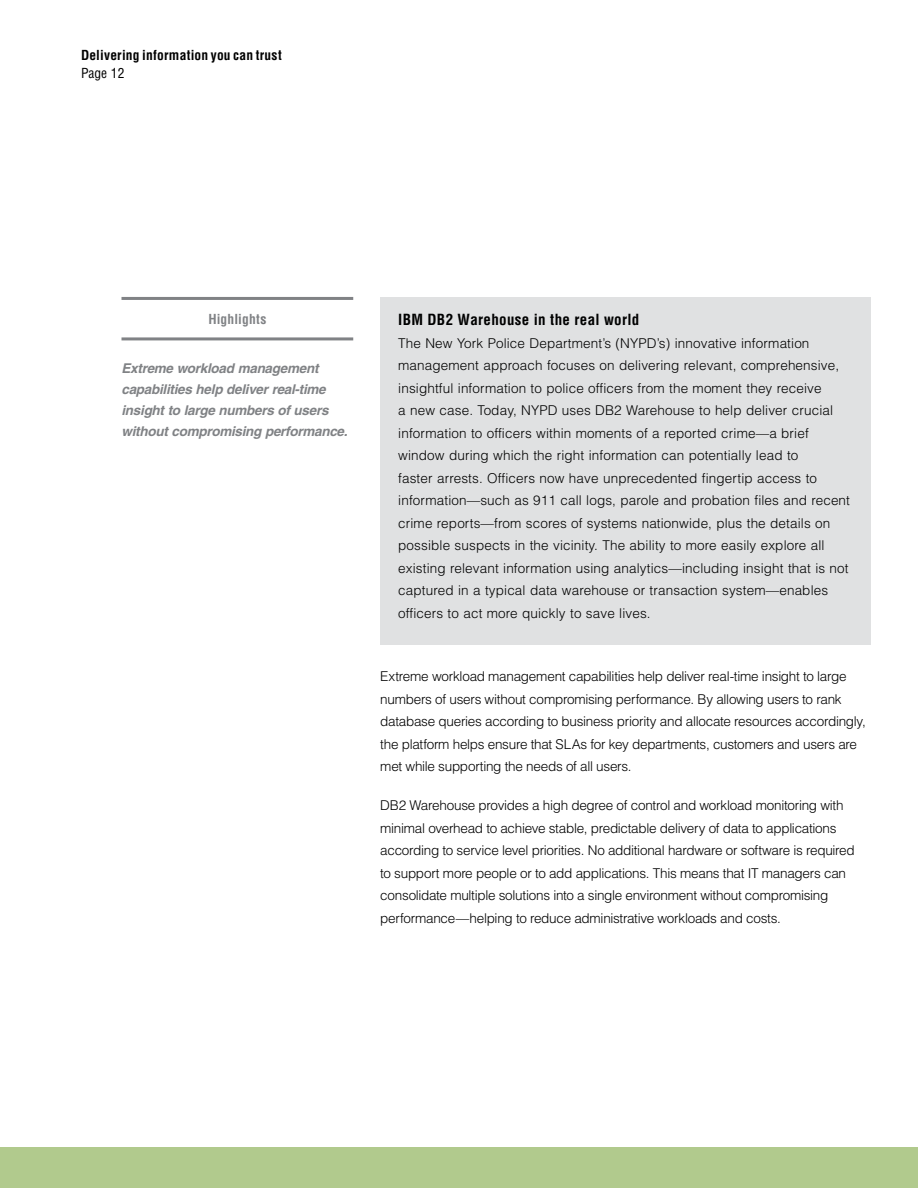
<style>
.page{position:relative;width:918px;height:1188px;background:#fff}
.page>*{position:absolute;margin:0;border:0;box-sizing:border-box;transform-origin:0 0}
.t1{font:700 condensed 15px "Helvetica";letter-spacing:.02em;color:#000}
.t2{font:300 13.5px/22.5px "Helvetica";letter-spacing:.01em;color:#000}
.t3{font:300 13.5px/22.5px "Helvetica";letter-spacing:-.01em;color:#000}
.t4{font:italic 700 13.5px/21px "Helvetica";letter-spacing:-.02em;color:#808285}
.t5{font:700 condensed 13.5px/18px "Helvetica";letter-spacing:.015em;color:#000}
.t6{font:700 condensed 13.5px "Helvetica";letter-spacing:.01em;color:#808285}
.s1{font-weight:400}
</style>
<div class="page">
<div style="left:380px;top:297px;width:491px;height:348px;background:#e0e1e2"></div>
<hr style="left:122px;top:297px;width:231px;height:3px;background:#808285">
<hr style="left:122px;top:337px;width:231px;height:3px;background:#808285">
<div style="left:0;top:1147px;width:918px;height:41px;background:#b1ca8d"></div>
<p class="t5" style="left:81px;top:46px;width:202px">Delivering information you can trust<br><span class="s1">Page 12</span></p>
<p class="t6" style="left:208px;top:311px;width:60px">Highlights</p>
<p class="t4" style="left:122px;top:358px;width:228px">Extreme workload management capabilities help deliver real-time insight to large numbers of users without compromising performance.</p>
<p class="t1" style="left:398px;top:311px;width:243px">IBM DB2 Warehouse in the real world</p>
<p class="t2" style="left:398px;top:331px;width:442px">The New York Police Department’s (NYPD’s) innovative information management approach focuses on delivering relevant, comprehensive, insightful information to police officers from the moment they receive<br>a new case. Today, NYPD uses DB2 Warehouse to help deliver crucial</p>
<p class="t2" style="left:398px;top:421px;width:453px">information to officers within moments of a reported crime—a brief window during which the right information can potentially lead to<br>faster arrests. Officers now have unprecedented fingertip access to information—such as 911 call logs, parole and probation files and recent crime reports—from scores of systems nationwide, plus the details on possible suspects in the vicinity. The ability to more easily explore all existing relevant information using analytics—including insight that is not captured in a typical data warehouse or transaction system—enables officers to act more quickly to save lives.</p>
<p class="t3" style="left:380px;top:665px;width:487px">Extreme workload management capabilities help deliver real-time insight to large numbers of users without compromising performance. By allowing users to rank database queries according to business priority and allocate resources accordingly, the platform helps ensure that SLAs for key departments, customers and users are met while supporting the needs of all users.</p>
<p class="t3" style="left:380px;top:794px;width:465px">DB2 Warehouse provides a high degree of control and workload monitoring with</p>
<p class="t3" style="left:380px;top:816px;width:476px">minimal overhead to achieve stable, predictable delivery of data to applications according to service level priorities. No additional hardware or software is required to support more people or to add applications. This means that IT managers can consolidate multiple solutions into a single environment without compromising performance—helping to reduce administrative workloads and costs.</p>
</div>
